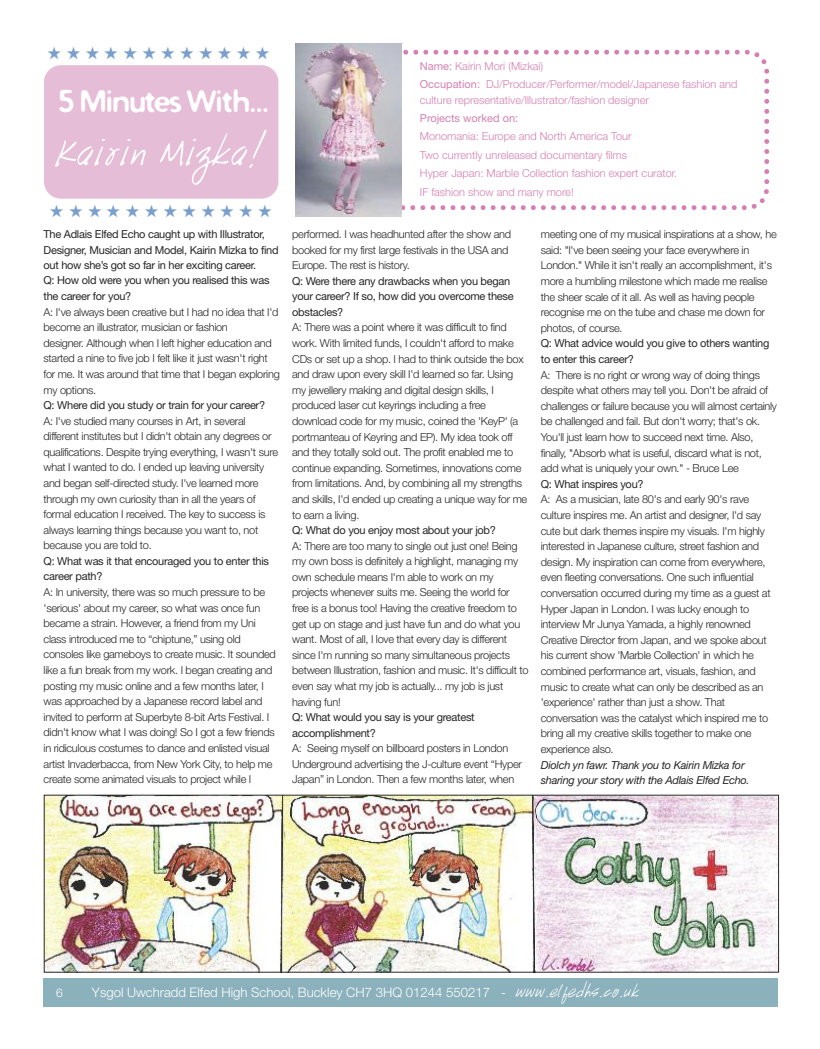
<style>
.page{position:relative;width:820px;height:1049px;background:#fff}
.page>*{position:absolute;margin:0;border:0;box-sizing:border-box;transform-origin:0 0}
.t1{font:61px "Handwriting";color:#fff}
.t2{font:700 29.2px "Distro";color:#fff}
.t3{font:17.5px "Zapf Dingbats";color:#7b9fcd}
.t4{font:300 13.2px "Helvetica Neue";color:#fff}
.t5{font:300 12px "Helvetica Neue";color:#fff}
.t6{font:300 11px/15.6px "Helvetica Neue";letter-spacing:-.025em;color:#272627}
.t7{font:11px/15.4px "Helvetica Neue";letter-spacing:-.025em;color:#272627}
.t8{font:300 11px/18.4px "Helvetica Neue";color:#d580b2}
.t9{font:italic 11px/15.6px "Helvetica Neue";letter-spacing:-.025em;color:#272627}
.t10{font:11px "Helvetica Neue";color:#d580b2}
.s1{font-weight:400}
.s2{font-family:"Handwriting";font-weight:400;font-size:26.1px}
</style>
<div class="page">
<div style="left:43px;top:978px;width:734px;height:28px;background:#8bb1bd"></div>
<div style="left:44px;top:65px;width:234px;height:134px;background:#e6bdd7;border-radius:17px"></div>
<svg style="left:401px;top:47px;width:369px;height:166px"></svg>
<img style="left:46px;top:797px;width:730px;height:173px">
<img style="left:295px;top:43px;width:106px;height:174px">
<h3 class="t3" style="left:47px;top:42px;width:224px">★★★★★★★★★★★★</h3>
<h2 class="t2" style="left:58px;top:82px;width:211px">5 Minutes With...</h2>
<h1 class="t1" style="left:55px;top:109px;width:215px">Kairin Mizka!</h1>
<h3 class="t3" style="left:50px;top:201px;width:224px">★★★★★★★★★★★★</h3>
<p class="t7" style="left:44px;top:226px;width:236px">The Adlais Elfed Echo caught up with Illustrator, Designer, Musician and Model, Kairin Mizka to find out how she’s got so far in her exciting career.<br>Q: How old were you when you realised this was the career for you?</p>
<p class="t6" style="left:44px;top:303px;width:238px">A: I've always been creative but I had no idea that I'd become an illustrator, musician or fashion<br>designer. Although when I left higher education and started a nine to five job I felt like it just wasn't right for me. It was around that time that I began exploring my options.</p>
<p class="t7" style="left:44px;top:397px;width:223px">Q: Where did you study or train for your career?</p>
<p class="t6" style="left:44px;top:412px;width:236px">A: I've studied many courses in Art, in several different institutes but I didn't obtain any degrees or qualifications. Despite trying everything, I wasn't sure what I wanted to do. I ended up leaving university and began self-directed study. I've learned more through my own curiosity than in all the years of formal education I received. The key to success is always learning things because you want to, not because you are told to.</p>
<p class="t7" style="left:44px;top:552px;width:227px">Q: What was it that encouraged you to enter this career path?</p>
<p class="t6" style="left:44px;top:584px;width:234px">A: In university, there was so much pressure to be 'serious' about my career, so what was once fun became a strain. However, a friend from my Uni class introduced me to “chiptune,” using old consoles like gameboys to create music. It sounded like a fun break from my work. I began creating and posting my music online and a few months later, I was approached by a Japanese record label and invited to perform at Superbyte 8-bit Arts Festival. I didn't know what I was doing! So I got a few friends in ridiculous costumes to dance and enlisted visual artist Invaderbacca, from New York City, to help me create some animated visuals to project while I</p>
<p class="t8" style="left:419px;top:56px;width:319px"><span class="s1">Name:</span> Kairin Mori (Mizkai)<br><span class="s1">Occupation:</span> DJ/Producer/Performer/model/Japanese fashion and</p>
<p class="t8" style="left:419px;top:90px;width:230px">culture representative/Illustrator/fashion designer</p>
<p class="t10" style="left:420px;top:109px;width:100px">Projects worked on:</p>
<p class="t8" style="left:420px;top:127px;width:259px">Monomania: Europe and North America Tour<br>Two currently unreleased documentary films<br>Hyper Japan: Marble Collection fashion expert curator.<br>IF fashion show and many more!</p>
<p class="t6" style="left:292px;top:226px;width:220px">performed. I was headhunted after the show and booked for my first large festivals in the USA and<br>Europe. The rest is history.</p>
<p class="t7" style="left:292px;top:272px;width:223px">Q: Were there any drawbacks when you began your career? If so, how did you overcome these obstacles?</p>
<p class="t6" style="left:292px;top:319px;width:236px">A: There was a point where it was difficult to find work. With limited funds, I couldn't afford to make CDs or set up a shop. I had to think outside the box and draw upon every skill I'd learned so far. Using my jewellery making and digital design skills, I produced laser cut keyrings including a free download code for my music, coined the 'KeyP' (a portmanteau of Keyring and EP). My idea took off and they totally sold out. The profit enabled me to continue expanding. Sometimes, innovations come from limitations. And, by combining all my strengths and skills, I'd ended up creating a unique way for me to earn a living.</p>
<p class="t7" style="left:292px;top:522px;width:205px">Q: What do you enjoy most about your job?</p>
<p class="t6" style="left:292px;top:537px;width:238px">A: There are too many to single out just one! Being my own boss is definitely a highlight, managing my own schedule means I'm able to work on my projects whenever suits me. Seeing the world for free is a bonus too! Having the creative freedom to get up on stage and just have fun and do what you want. Most of all, I love that every day is different since I'm running so many simultaneous projects between Illustration, fashion and music. It's difficult to even say what my job is actually... my job is just having fun!</p>
<p class="t7" style="left:292px;top:708px;width:184px">Q: What would you say is your greatest accomplishment?</p>
<p class="t6" style="left:292px;top:740px;width:231px">A: Seeing myself on billboard posters in London<br>Underground advertising the J-culture event “Hyper<br>Japan” in London. Then a few months later, when</p>
<p class="t6" style="left:540px;top:226px;width:237px">meeting one of my musical inspirations at a show, he said: "I've been seeing your face everywhere in London." While it isn't really an accomplishment, it's more a humbling milestone which made me realise the sheer scale of it all. As well as having people recognise me on the tube and chase me down for photos, of course.</p>
<p class="t7" style="left:540px;top:335px;width:230px">Q: What advice would you give to others wanting to enter this career?</p>
<p class="t6" style="left:540px;top:366px;width:237px">A: There is no right or wrong way of doing things despite what others may tell you. Don't be afraid of challenges or failure because you will almost certainly be challenged and fail. But don't worry; that's ok.<br>You'll just learn how to succeed next time. Also, finally, "Absorb what is useful, discard what is not, add what is uniquely your own." - Bruce Lee</p>
<p class="t7" style="left:540px;top:475px;width:104px">Q: What inspires you?</p>
<p class="t6" style="left:540px;top:491px;width:231px">A: As a musician, late 80's and early 90's rave culture inspires me. An artist and designer, I'd say cute but dark themes inspire my visuals. I'm highly interested in Japanese culture, street fashion and design. My inspiration can come from everywhere, even fleeting conversations. One such influential conversation occurred during my time as a guest at Hyper Japan in London. I was lucky enough to interview Mr Junya Yamada, a highly renowned Creative Director from Japan, and we spoke about his current show 'Marble Collection' in which he combined performance art, visuals, fashion, and music to create what can only be described as an 'experience' rather than just a show. That conversation was the catalyst which inspired me to bring all my creative skills together to make one experience also.</p>
<p class="t9" style="left:540px;top:756px;width:210px">Diolch yn fawr. Thank you to Kairin Mizka for sharing your story with the Adlais Elfed Echo.</p>
<p class="t5" style="left:56px;top:982px;width:8px">6</p>
<p class="t4" style="left:92px;top:982px;width:548px">Ysgol Uwchradd Elfed High School, Buckley CH7 3HQ 01244 550217 - <span class="s2">www.elfedhs.co.uk</span></p>
</div>
